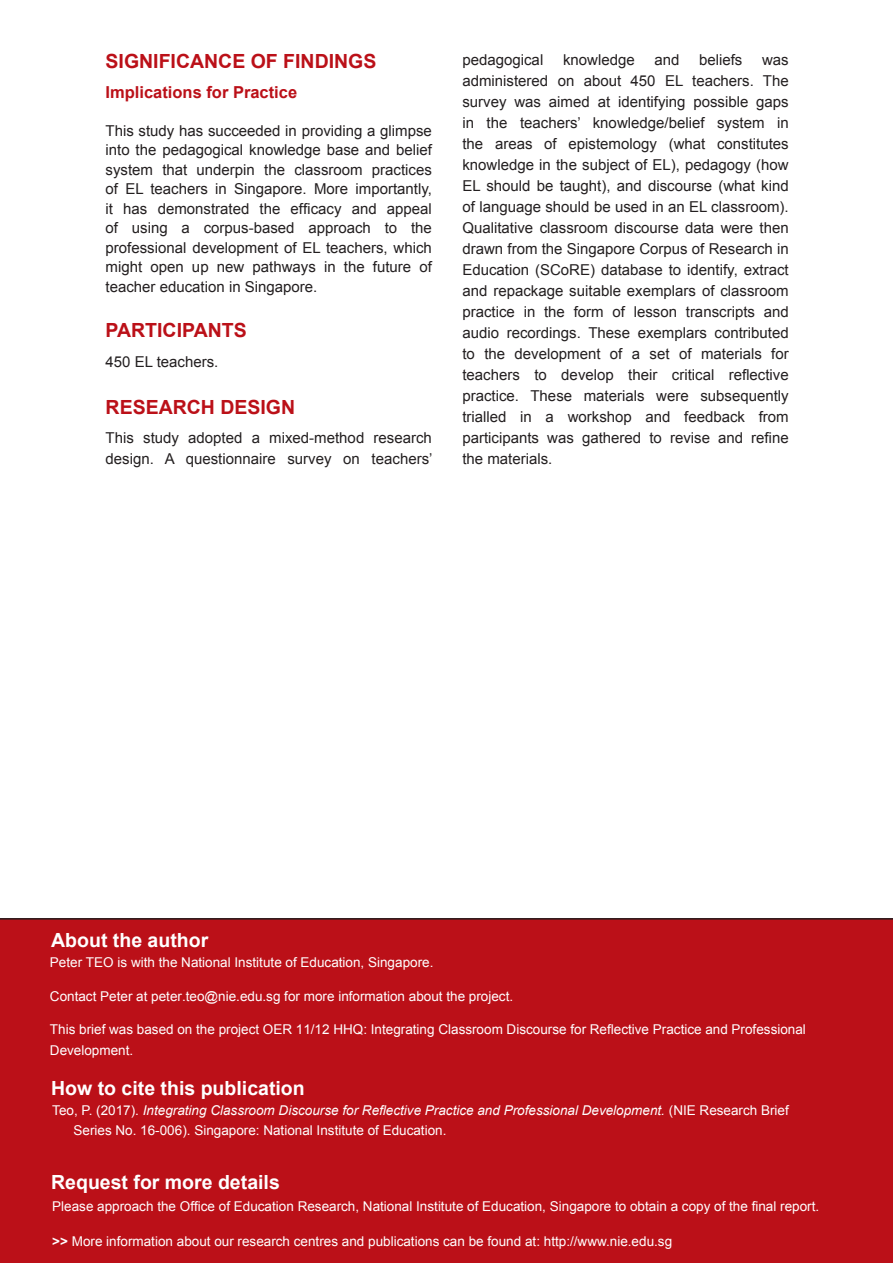
<style>
.page{position:relative;width:893px;height:1263px;background:#fff}
.page>*{position:absolute;margin:0;border:0;box-sizing:border-box;transform-origin:0 0}
.t1{font:700 19.5px "Arial";color:#fff}
.t2{font:700 19.5px "Arial";color:#bb1018}
.t3{font:700 16.5px "Arial";color:#bb1018}
.t4{font:15px/21px "Arial";color:#231f20;text-align:justify}
.t5{font:13.5px/21px "Arial";color:#fff}
.s1{font-style:italic}
.s2{font-weight:700}
</style>
<div class="page">
<div style="left:0;top:918px;width:893px;height:345px;background:#bb1018"></div>
<h1 class="t2" style="left:106px;top:49px;width:272px">SIGNIFICANCE OF FINDINGS</h1>
<p class="t3" style="left:106px;top:82px;width:193px">Implications for Practice</p>
<p class="t4" style="left:106px;top:121px;width:328px;line-height:19.6px">This study has succeeded in providing a glimpse into the pedagogical knowledge base and belief system that underpin the classroom practices of EL teachers in Singapore. More importantly, it has demonstrated the efficacy and appeal of using a corpus-based approach to the professional development of EL teachers, which might open up new pathways in the future of teacher education in Singapore.</p>
<h1 class="t2" style="left:106px;top:318px;width:143px">PARTICIPANTS</h1>
<p class="t4" style="left:106px;top:351px;width:114px">450 EL teachers.</p>
<h1 class="t2" style="left:106px;top:394px;width:191px">RESEARCH DESIGN</h1>
<p class="t4" style="left:106px;top:428px;width:328px;line-height:20.2px">This study adopted a mixed-method research design. A questionnaire survey on teachers’</p>
<p class="t4" style="left:462px;top:49px;width:82px">pedagogical</p>
<p class="t4" style="left:563px;top:49px;width:73px">knowledge</p>
<p class="t4" style="left:654px;top:49px;width:27px">and</p>
<p class="t4" style="left:699px;top:49px;width:45px">beliefs</p>
<p class="t4" style="left:462px;top:49px;width:328px;text-indent:300px">was administered on about 450 EL teachers. The survey was aimed at identifying possible gaps in the teachers’ knowledge/belief system in the areas of epistemology (what constitutes knowledge in the subject of EL), pedagogy (how EL should be taught), and discourse (what kind of language should be used in an EL classroom).<br>Qualitative classroom discourse data were then drawn from the Singapore Corpus of Research in Education (SCoRE) database to identify, extract and repackage suitable exemplars of classroom practice in the form of lesson transcripts and audio recordings. These exemplars contributed to the development of a set of materials for teachers to develop their critical reflective practice. These materials were subsequently trialled in a workshop and feedback from participants was gathered to revise and refine the materials.</p>
<h1 class="t1" style="left:51px;top:927px;width:159px">About the author</h1>
<p class="t5" style="left:50px;top:952px;width:385px">Peter TEO is with the National Institute of Education, Singapore.</p>
<p class="t5" style="left:50px;top:985px;width:465px">Contact Peter at peter.teo@nie.edu.sg for more information about the project.</p>
<p class="t5" style="left:50px;top:1019px;width:757px">This brief was based on the project OER 11/12 HHQ: Integrating Classroom Discourse for Reflective Practice and Professional<br>Development.</p>
<h1 class="t1" style="left:51px;top:1076px;width:255px">How to cite this publication</h1>
<p class="t5" style="left:74px;top:1101px;width:717px;line-height:19.5px;text-indent:-21px">Teo, P. (2017). <span class="s1">Integrating Classroom Discourse for Reflective Practice and Professional Development.</span> (NIE Research Brief<br>Series No. 16-006). Singapore: National Institute of Education.</p>
<h1 class="t1" style="left:51px;top:1169px;width:230px">Request for more details</h1>
<p class="t5" style="left:52px;top:1196px;width:768px">Please approach the Office of Education Research, National Institute of Education, Singapore to obtain a copy of the final report.</p>
<p class="t5" style="left:52px;top:1231px;width:621px"><span class="s2">&gt;&gt;</span> More information about our research centres and publications can be found at: http://www.nie.edu.sg</p>
</div>
